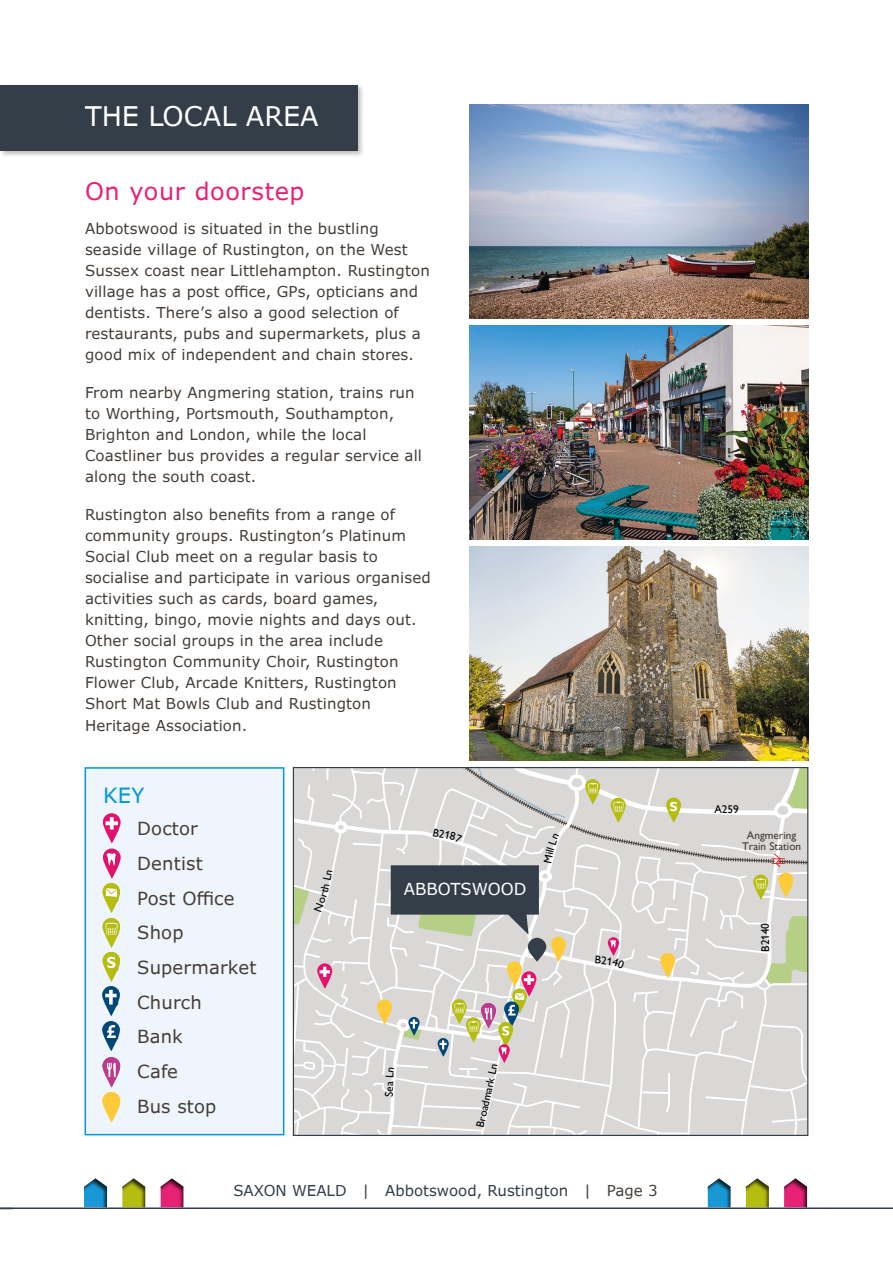
<style>
.page{position:relative;width:893px;height:1263px;background:#fff}
.page>*{position:absolute;margin:0;border:0;box-sizing:border-box;transform-origin:0 0}
.t1{font:27px "Verdana Pro";color:#fff}
.t2{font:24px "Verdana Pro";letter-spacing:.025em;color:#e72176}
.t3{font:21px "Verdana Pro";color:#0098d6}
.t4{font:18px "Verdana Pro";letter-spacing:.01em;color:#453d37}
.t5{font:16.5px "Verdana Pro";color:#fff}
.t6{font:15px/21px "Verdana Pro";letter-spacing:.01em;color:#453d37}
.t7{font:15px "Verdana Pro";color:#343e48}
.t8{font:11.25px/10.8px "Gill Alt One";color:#453d37;text-align:center}
.t9{font:11.25px "Gill Alt One";color:#000}
.s1{color:#453d37}
</style>
<div class="page">
<div style="left:772px;top:1166px;width:49px;height:44px;background:#000;opacity:.75"></div>
<div style="left:734px;top:1166px;width:49px;height:44px;background:#000;opacity:.75"></div>
<div style="left:694px;top:1166px;width:51px;height:44px;background:#000;opacity:.75"></div>
<div style="left:147px;top:1166px;width:51px;height:44px;background:#000;opacity:.75"></div>
<div style="left:109px;top:1166px;width:51px;height:44px;background:#000;opacity:.75"></div>
<div style="left:72px;top:1166px;width:49px;height:44px;background:#000;opacity:.75"></div>
<hr style="left:0;top:1207px;width:893px;height:2px;background:#343e48">
<img style="left:470px;top:325px;width:338px;height:214px">
<img style="left:470px;top:104px;width:338px;height:214px">
<img style="left:470px;top:546px;width:338px;height:214px">
<div style="left:84px;top:767px;width:201px;height:369px;background:#eff5fc"></div>
<div style="left:0;top:84px;width:365px;height:75px;background:#000;opacity:.26"></div>
<div style="left:0;top:85px;width:357px;height:66px;background:#343e48"></div>
<svg style="left:103px;top:813px;width:18px;height:31px"></svg>
<svg style="left:106px;top:817px;width:12px;height:12px"></svg>
<svg style="left:103px;top:848px;width:18px;height:31px"></svg>
<svg style="left:106px;top:853px;width:10px;height:13px"></svg>
<svg style="left:102px;top:883px;width:18px;height:30px"></svg>
<svg style="left:106px;top:888px;width:11px;height:9px"></svg>
<svg style="left:102px;top:918px;width:18px;height:30px"></svg>
<svg style="left:106px;top:923px;width:12px;height:11px"></svg>
<svg style="left:102px;top:952px;width:18px;height:30px"></svg>
<svg style="left:107px;top:957px;width:9px;height:11px"></svg>
<svg style="left:102px;top:986px;width:18px;height:30px"></svg>
<svg style="left:105px;top:990px;width:12px;height:14px"></svg>
<svg style="left:102px;top:1021px;width:18px;height:30px"></svg>
<svg style="left:107px;top:1025px;width:9px;height:13px"></svg>
<svg style="left:102px;top:1057px;width:18px;height:30px"></svg>
<svg style="left:107px;top:1063px;width:9px;height:14px"></svg>
<svg style="left:102px;top:1092px;width:18px;height:30px"></svg>
<svg style="left:293px;top:768px;width:515px;height:367px;background:#d4d3cf"></svg>
<h1 class="t1" style="left:85px;top:99px;width:235px">THE LOCAL AREA</h1>
<h2 class="t2" style="left:85px;top:176px;width:221px">On your doorstep</h2>
<p class="t6" style="left:85px;top:218px;width:346px">Abbotswood is situated in the bustling seaside village of Rustington, on the West Sussex coast near Littlehampton. Rustington village has a post office, GPs, opticians and dentists. There’s also a good selection of restaurants, pubs and supermarkets, plus a good mix of independent and chain stores.</p>
<p class="t6" style="left:85px;top:382px;width:339px">From nearby Angmering station, trains run to Worthing, Portsmouth, Southampton, Brighton and London, while the local Coastliner bus provides a regular service all along the south coast.</p>
<p class="t6" style="left:85px;top:504px;width:347px">Rustington also benefits from a range of community groups. Rustington’s Platinum Social Club meet on a regular basis to socialise and participate in various organised activities such as cards, board games, knitting, bingo, movie nights and days out.<br>Other social groups in the area include Rustington Community Choir, Rustington Flower Club, Arcade Knitters, Rustington Short Mat Bowls Club and Rustington</p>
<p class="t6" style="left:85px;top:715px;width:164px">Heritage Association.</p>
<h3 class="t3" style="left:103px;top:782px;width:43px">KEY</h3>
<p class="t4" style="left:110px;top:817px;width:89px">• Doctor</p>
<p class="t4" style="left:110px;top:852px;width:94px">• Dentist</p>
<p class="t4" style="left:110px;top:887px;width:126px">• Post Office</p>
<p class="t4" style="left:110px;top:921px;width:75px">• Shop</p>
<p class="t4" style="left:110px;top:956px;width:148px">• Supermarket</p>
<p class="t4" style="left:110px;top:990px;width:93px">• Church</p>
<p class="t4" style="left:110px;top:1025px;width:74px">• Bank</p>
<p class="t4" style="left:110px;top:1060px;width:69px">• Cafe</p>
<p class="t4" style="left:110px;top:1094px;width:108px">• Bus stop</p>
<p class="t9" style="left:318px;top:891px;width:25px;rotate:-78deg">th Ln</p>
<p class="t5" style="left:404px;top:878px;width:124px">ABBOTSWOOD</p>
<p class="t9" style="left:382px;top:1096px;width:25px;rotate:-88deg">Sea L</p>
<p class="t9" style="left:480px;top:1099px;width:25px;rotate:-78deg">mark</p>
<p class="t9" style="left:474px;top:1125px;width:29px;rotate:-77deg">Broad</p>
<p class="t7" style="left:233px;top:1181px;width:426px">SAXON WEALD | Abbotswood, Rustington | <span class="s1">Page 3</span></p>
<p class="t9" style="left:722px;top:802px;width:19px">259</p>
<p class="t8" style="left:742px;top:830px;width:61px">Angmering<br>Train Station</p>
<p class="t9" style="left:759px;top:945px;width:7px;rotate:-90deg">2</p>
</div>
